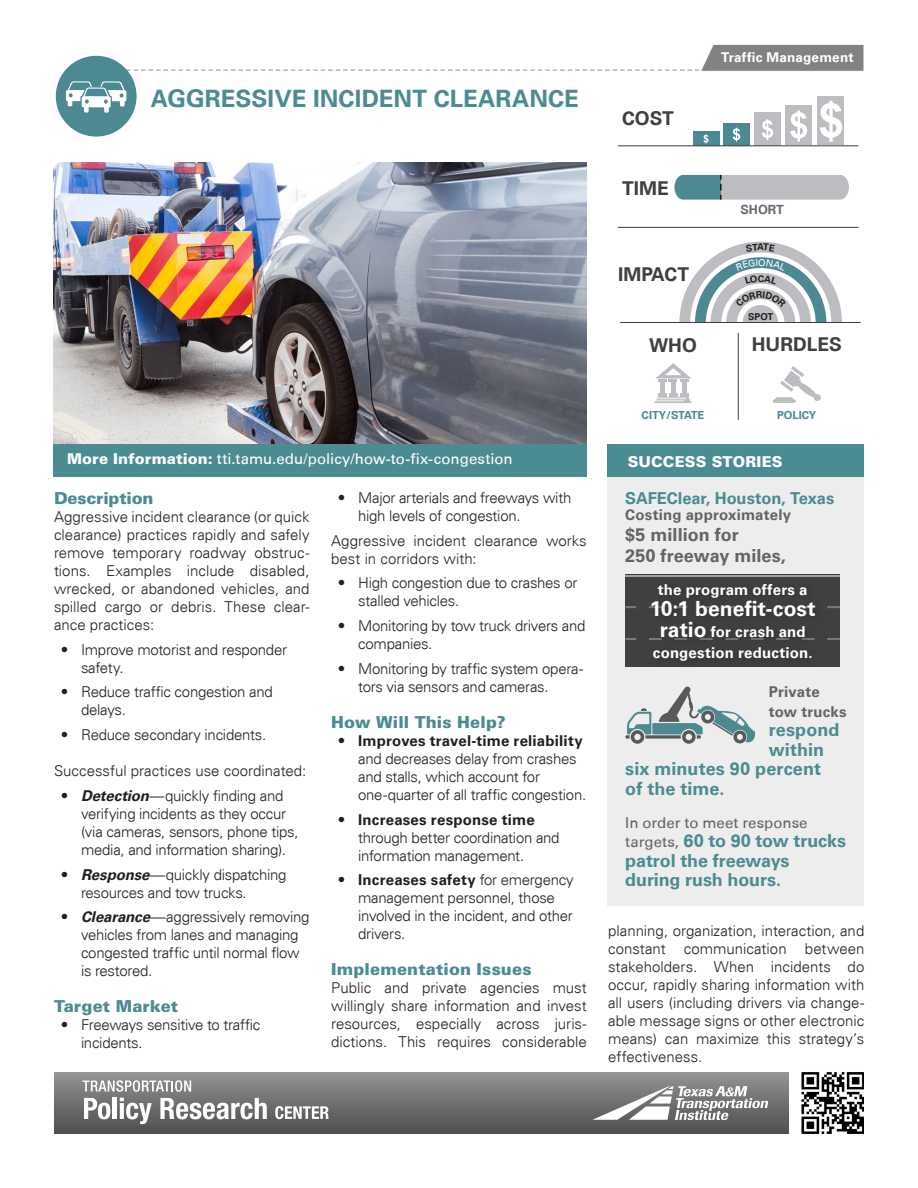
<style>
.page{position:relative;width:918px;height:1188px;background:#fff}
.page>*{position:absolute;margin:0;border:0;box-sizing:border-box;transform-origin:0 0}
.t1{font:700 24px "Univers 65";letter-spacing:.005em;color:#4b8b92}
.success_story_bullet{font:700 21px "Univers 65";letter-spacing:.01em;color:#fff}
.t2{font:700 19.05px "Univers 65";color:#414041}
.success_story_bullet-2{font:700 18px/19.5px "Univers 65";color:#4b8b92}
.success_story_bullet-3{font:700 18px/21px "Univers 65";letter-spacing:.005em;color:#646464}
.subheads{font:900 16.5px "Univers LT Std";letter-spacing:.005em;color:#4b8b92}
.success_story_bullet-4{font:700 16.5px "Univers 65";letter-spacing:-.005em;color:#4b8b92}
.subheads-2{font:900 16.5px "Univers LT Std";letter-spacing:-.015em;color:#4b8b92}
.body_bullets{font:300 15px/18px "Univers 45";letter-spacing:-.02em;color:#231f20}
.Body_Copy{font:300 15px/18px "Univers 45";color:#231f20;text-align:justify}
.URL{font:15px "Univers 55 Roman";color:#fff}
.success_story_bullet-5{font:700 15px/21px "Univers 65";letter-spacing:.01em;color:#fff;text-align:center}
.success_story_bullet-6{font:700 15px/19.5px "Univers 65";letter-spacing:.01em;color:#646464}
.success_story_bullet-7{font:15px "Univers 55 Roman";color:#646464}
.Success_Stories{font:900 15px "Univers LT Std";letter-spacing:.01em;color:#fff}
.sub_category{font:700 13.5px "Univers 65";letter-spacing:.015em;color:#fff}
.t3{font:700 12.75px "Univers 65";color:#6c6d70}
.t4{font:700 11.1px "Univers 65";letter-spacing:-.02em;color:#4c8992}
.t5{font:700 11.1px "Univers 65";color:#4c8992}
.t6{font:700 9.6px "Univers 65";color:#231f20}
.s1{font-family:"Univers LT Std";font-weight:900}
.s2{font-family:"Univers 65";font-weight:700;font-style:italic}
.s3{font-family:"Univers 65";font-weight:700}
.s4{font-size:21px}
.s5{font-family:"Univers 55 Roman";font-weight:400;font-size:15px;color:#646464}
</style>
<div class="page">
<div style="left:54px;top:444px;width:533px;height:32px;background:#4b8b92"></div>
<div style="left:608px;top:475px;width:256px;height:431px;background:#ededed"></div>
<div style="left:56px;top:56px;width:81px;height:81px;background:#4c8992;border-radius:50%"></div>
<svg style="left:66px;top:81px;width:60px;height:32px"></svg>
<div style="left:608px;top:444px;width:256px;height:32px;background:#4b8b92"></div>
<img style="left:54px;top:162px;width:533px;height:282px">
<hr style="left:618px;top:227px;width:241px;height:1px;background:#414041">
<div style="left:694px;top:131px;width:26px;height:15px;background:#4c8992"></div>
<div style="left:754px;top:112px;width:27px;height:33px;background:#bcbdc0"></div>
<div style="left:785px;top:105px;width:27px;height:40px;background:#bcbdc0"></div>
<div style="left:818px;top:96px;width:26px;height:49px;background:#bcbdc0"></div>
<div style="left:723px;top:123px;width:27px;height:22px;background:#4c8992"></div>
<hr style="left:618px;top:145px;width:241px;height:1px;background:#414041">
<svg style="left:703px;top:134px;width:6px;height:10px"></svg>
<svg style="left:733px;top:128px;width:7px;height:14px"></svg>
<svg style="left:762px;top:119px;width:11px;height:21px"></svg>
<svg style="left:790px;top:110px;width:17px;height:32px"></svg>
<svg style="left:820px;top:101px;width:22px;height:41px"></svg>
<hr style="left:620px;top:322px;width:241px;height:1px;background:#414041">
<hr style="left:738px;top:333px;width:1px;height:87px;background:#414041">
<svg style="left:674px;top:175px;width:175px;height:25px;background:#a2b1b6"></svg>
<svg style="left:773px;top:366px;width:48px;height:37px"></svg>
<div style="left:660px;top:382px;width:5px;height:12px;background:#bcbdc0"></div>
<hr style="left:671px;top:382px;width:4px;height:12px;background:#bcbdc0">
<svg style="left:655px;top:363px;width:36px;height:19px"></svg>
<div style="left:682px;top:382px;width:5px;height:12px;background:#bcbdc0"></div>
<svg style="left:655px;top:394px;width:37px;height:9px"></svg>
<svg style="left:626px;top:686px;width:129px;height:58px"></svg>
<svg style="left:626px;top:574px;width:214px;height:93px;background:#4c4b4c"></svg>
<div style="left:646px;top:578px;width:179px;height:93px;background:#3e3d3e"></div>
<div style="left:54px;top:1072px;width:735px;height:62px;background:linear-gradient(to bottom,#949493,#504f50)"></div>
<svg style="left:84px;top:1098px;width:26px;height:21px"></svg>
<hr style="left:113px;top:1098px;width:4px;height:21px;background:#fff">
<svg style="left:120px;top:1098px;width:32px;height:26px"></svg>
<svg style="left:160px;top:1098px;width:107px;height:21px"></svg>
<svg style="left:83px;top:1080px;width:108px;height:12px"></svg>
<svg style="left:275px;top:1106px;width:54px;height:13px"></svg>
<svg style="left:593px;top:1086px;width:175px;height:34px"></svg>
<img style="left:801px;top:1072px;width:63px;height:62px">
<svg style="left:96px;top:44px;width:768px;height:28px"></svg>
<svg style="left:679px;top:242px;width:163px;height:80px"></svg>
<p class="t1" style="left:151px;top:84px;width:430px">AGGRESSIVE INCIDENT CLEARANCE</p>
<p class="t2" style="left:622px;top:107px;width:53px">COST</p>
<p class="t2" style="left:622px;top:177px;width:48px">TIME</p>
<p class="t2" style="left:618px;top:263px;width:72px">IMPACT</p>
<p class="sub_category" style="left:721px;top:49px;width:134px">Traffic Management</p>
<p class="t3" style="left:740px;top:202px;width:45px">SHORT</p>
<p class="t6" style="left:757px;top:241px;width:8px">A</p>
<p class="t6" style="left:748px;top:311px;width:27px">SPOT</p>
<p class="t2" style="left:649px;top:335px;width:49px">WHO</p>
<p class="t2" style="left:752px;top:333px;width:92px">HURDLES</p>
<p class="t4" style="left:642px;top:409px;width:64px">CITY/STATE</p>
<p class="t5" style="left:777px;top:409px;width:41px">POLICY</p>
<p class="URL" style="left:67px;top:450px;width:447px"><span class="s1">More Information:</span> tti.tamu.edu/policy/how-to-fix-congestion</p>
<p class="Success_Stories" style="left:628px;top:452px;width:156px">SUCCESS STORIES</p>
<p class="subheads-2" style="left:54px;top:488px;width:101px">Description</p>
<p class="Body_Copy" style="left:54px;top:508px;width:257px">Aggressive incident clearance (or quick clearance) practices rapidly and safely remove temporary roadway obstruc&shy;tions. Examples include disabled, wrecked, or abandoned vehicles, and spilled cargo or debris. These clear&shy;ance practices:</p>
<p class="body_bullets" style="left:81px;top:640px;width:208px;text-indent:-20px">• Improve motorist and responder safety.</p>
<p class="body_bullets" style="left:81px;top:683px;width:193px;text-indent:-20px">• Reduce traffic congestion and delays.</p>
<p class="body_bullets" style="left:61px;top:726px;width:207px">• Reduce secondary incidents.</p>
<p class="Body_Copy" style="left:54px;top:762px;width:254px">Successful practices use coordinated:</p>
<p class="body_bullets" style="left:81px;top:787px;width:219px;text-indent:-20px">• <span class="s2">Detection</span>—quickly finding and verifying incidents as they occur (via cameras, sensors, phone tips, media, and information sharing).</p>
<p class="body_bullets" style="left:81px;top:865px;width:207px;text-indent:-20px">• <span class="s2">Response</span>—quickly dispatching resources and tow trucks.</p>
<p class="body_bullets" style="left:81px;top:908px;width:230px;text-indent:-20px">• <span class="s2">Clearance</span>—aggressively removing vehicles from lanes and managing congested traffic until normal flow is restored.</p>
<p class="subheads" style="left:54px;top:996px;width:126px">Target Market</p>
<p class="body_bullets" style="left:81px;top:1016px;width:181px;text-indent:-20px">• Freeways sensitive to traffic incidents.</p>
<p class="body_bullets" style="left:358px;top:489px;width:215px;text-indent:-20px">• Major arterials and freeways with high levels of congestion.</p>
<p class="Body_Copy" style="left:331px;top:531px;width:257px">Aggressive incident clearance works best in corridors with:</p>
<p class="body_bullets" style="left:358px;top:574px;width:221px;text-indent:-20px">• High congestion due to crashes or stalled vehicles.</p>
<p class="body_bullets" style="left:358px;top:617px;width:229px;text-indent:-20px">• Monitoring by tow truck drivers and companies.</p>
<p class="body_bullets" style="left:358px;top:660px;width:226px;text-indent:-20px">• Monitoring by traffic system opera&shy;tors via sensors and cameras.</p>
<p class="subheads" style="left:331px;top:712px;width:176px">How Will This Help?</p>
<p class="body_bullets" style="left:358px;top:732px;width:230px;text-indent:-20px">• <span class="s3">Improves travel-time reliability </span>and decreases delay from crashes and stalls, which account for one-quarter of all traffic congestion.</p>
<p class="body_bullets" style="left:358px;top:810px;width:203px;text-indent:-20px">• <span class="s3">Increases response time </span>through better coordination and information management.</p>
<p class="body_bullets" style="left:358px;top:871px;width:217px;text-indent:-20px">• <span class="s3">Increases safety</span> for emergency management personnel, those involved in the incident, and other drivers.</p>
<p class="subheads" style="left:331px;top:959px;width:202px">Implementation Issues</p>
<p class="Body_Copy" style="left:331px;top:979px;width:257px">Public and private agencies must willingly share information and invest resources, especially across juris&shy;dictions. This requires considerable</p>
<p class="success_story_bullet-4" style="left:625px;top:488px;width:210px">SAFEClear, Houston, Texas</p>
<p class="success_story_bullet-6" style="left:625px;top:506px;width:167px">Costing approximately</p>
<p class="success_story_bullet-3" style="left:625px;top:525px;width:162px">$5 million for<br>250 freeway miles,</p>
<p class="success_story_bullet-5" style="left:658px;top:579px;width:151px">the program offers a</p>
<p class="success_story_bullet" style="left:650px;top:596px;width:167px">10:1 benefit-cost</p>
<p class="success_story_bullet-5" style="left:653px;top:621px;width:161px"><span class="s4">ratio</span> for crash and congestion reduction.</p>
<p class="success_story_bullet-6" style="left:769px;top:682px;width:79px">Private tow trucks</p>
<p class="success_story_bullet-2" style="left:769px;top:720px;width:72px">respond</p>
<p class="success_story_bullet-2" style="left:769px;top:740px;width:57px">within</p>
<p class="success_story_bullet-2" style="left:625px;top:759px;width:197px">six minutes 90 percent</p>
<p class="success_story_bullet-2" style="left:625px;top:779px;width:101px">of the time.</p>
<p class="success_story_bullet-7" style="left:625px;top:813px;width:184px">In order to meet response</p>
<p class="success_story_bullet-2" style="left:625px;top:831px;width:222px"><span class="s5">targets,</span> 60 to 90 tow trucks patrol the freeways during rush hours.</p>
<p class="Body_Copy" style="left:608px;top:921px;width:258px">planning, organization, interaction, and constant communication between stakeholders. When incidents do occur, rapidly sharing information with all users (including drivers via change&shy;able message signs or other electronic means) can maximize this strategy’s effectiveness.</p>
</div>
